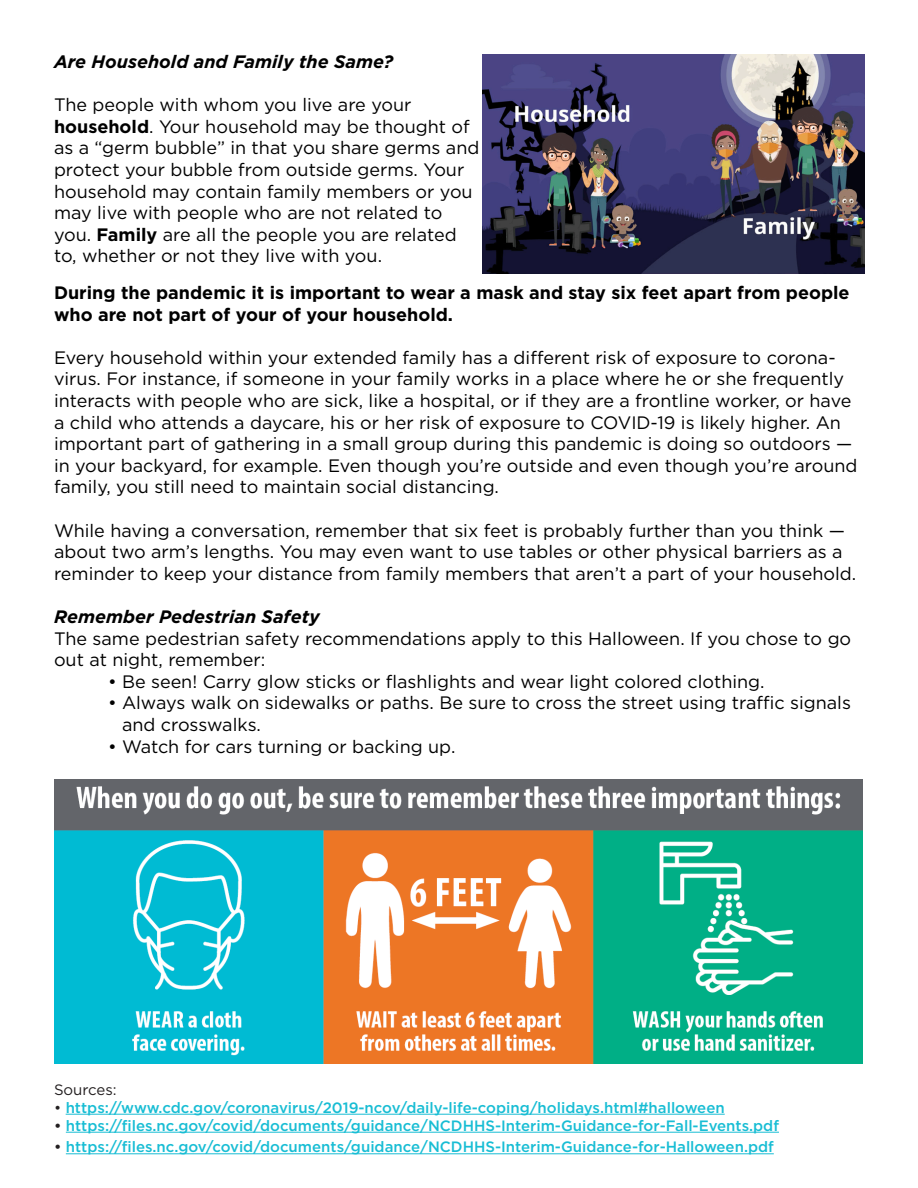
<style>
.page{position:relative;width:918px;height:1188px;background:#fff}
.page>*{position:absolute;margin:0;border:0;box-sizing:border-box;transform-origin:0 0}
.t1{font:18px/21.6px "Gotham";color:#000}
.t2{font:700 18px/21.6px "Gotham";color:#000}
.t3{font:italic 700 18px "Gotham";color:#000}
.t4{font:500 15px "Gotham";color:#18bdd4}
.t5{font:15px "Gotham";color:#231f20}
.s1{font-weight:700}
.s2{font-weight:400;color:#231f20}
.s3{color:#231f20}
</style>
<div class="page">
<hr style="left:66px;top:1114px;width:659px;height:1px;background:#18bdd4">
<hr style="left:66px;top:1132px;width:713px;height:1px;background:#18bdd4">
<hr style="left:66px;top:1153px;width:708px;height:1px;background:#18bdd4">
<img style="left:482px;top:54px;width:382px;height:220px">
<img style="left:54px;top:780px;width:809px;height:284px">
<p class="t3" style="left:54px;top:50px;width:341px">Are Household and Family the Same?</p>
<p class="t1" style="left:54px;top:94px;width:359px">The people with whom you live are your</p>
<p class="t1" style="left:54px;top:115px;width:427px"><span class="s1">household</span>. Your household may be thought of as a “germ bubble” in that you share germs and protect your bubble from outside germs. Your household may contain family members or you may live with people who are not related to you. <span class="s1">Family</span> are all the people you are related to, whether or not they live with you.</p>
<p class="t2" style="left:54px;top:282px;width:797px">During the pandemic it is important to wear a mask and stay six feet apart from people who are not part of your of your household.</p>
<p class="t1" style="left:54px;top:346px;width:805px">Every household within your extended family has a different risk of exposure to corona&shy;virus. For instance, if someone in your family works in a place where he or she frequently interacts with people who are sick, like a hospital, or if they are a frontline worker, or have a child who attends a daycare, his or her risk of exposure to COVID-19 is likely higher. An important part of gathering in a small group during this pandemic is doing so outdoors — in your backyard, for example. Even though you’re outside and even though you’re around family, you still need to maintain social distancing.</p>
<p class="t1" style="left:54px;top:519px;width:804px">While having a conversation, remember that six feet is probably further than you think — about two arm’s lengths. You may even want to use tables or other physical barriers as a reminder to keep your distance from family members that aren’t a part of your household.</p>
<p class="t3" style="left:54px;top:605px;width:267px">Remember Pedestrian Safety</p>
<p class="t1" style="left:54px;top:627px;width:799px">The same pedestrian safety recommendations apply to this Halloween. If you chose to go out at night, remember:</p>
<p class="t1" style="left:108px;top:670px;width:658px">• Be seen! Carry glow sticks or flashlights and wear light colored clothing.</p>
<p class="t1" style="left:122px;top:692px;width:730px;text-indent:-14px">• Always walk on sidewalks or paths. Be sure to cross the street using traffic signals and crosswalks.</p>
<p class="t1" style="left:108px;top:735px;width:349px">• Watch for cars turning or backing up.</p>
<p class="t5" style="left:54px;top:1080px;width:64px">Sources:</p>
<p class="t4" style="left:54px;top:1098px;width:672px"><span class="s2">•</span> https://www.cdc.gov/coronavirus/2019-ncov/daily-life-coping/holidays.html#halloween</p>
<p class="t4" style="left:54px;top:1116px;width:726px"><span class="s3">•</span> https://files.nc.gov/covid/documents/guidance/NCDHHS-Interim-Guidance-for-Fall-Events.pdf</p>
<p class="t4" style="left:54px;top:1137px;width:721px"><span class="s3">•</span> https://files.nc.gov/covid/documents/guidance/NCDHHS-Interim-Guidance-for-Halloween.pdf</p>
</div>
